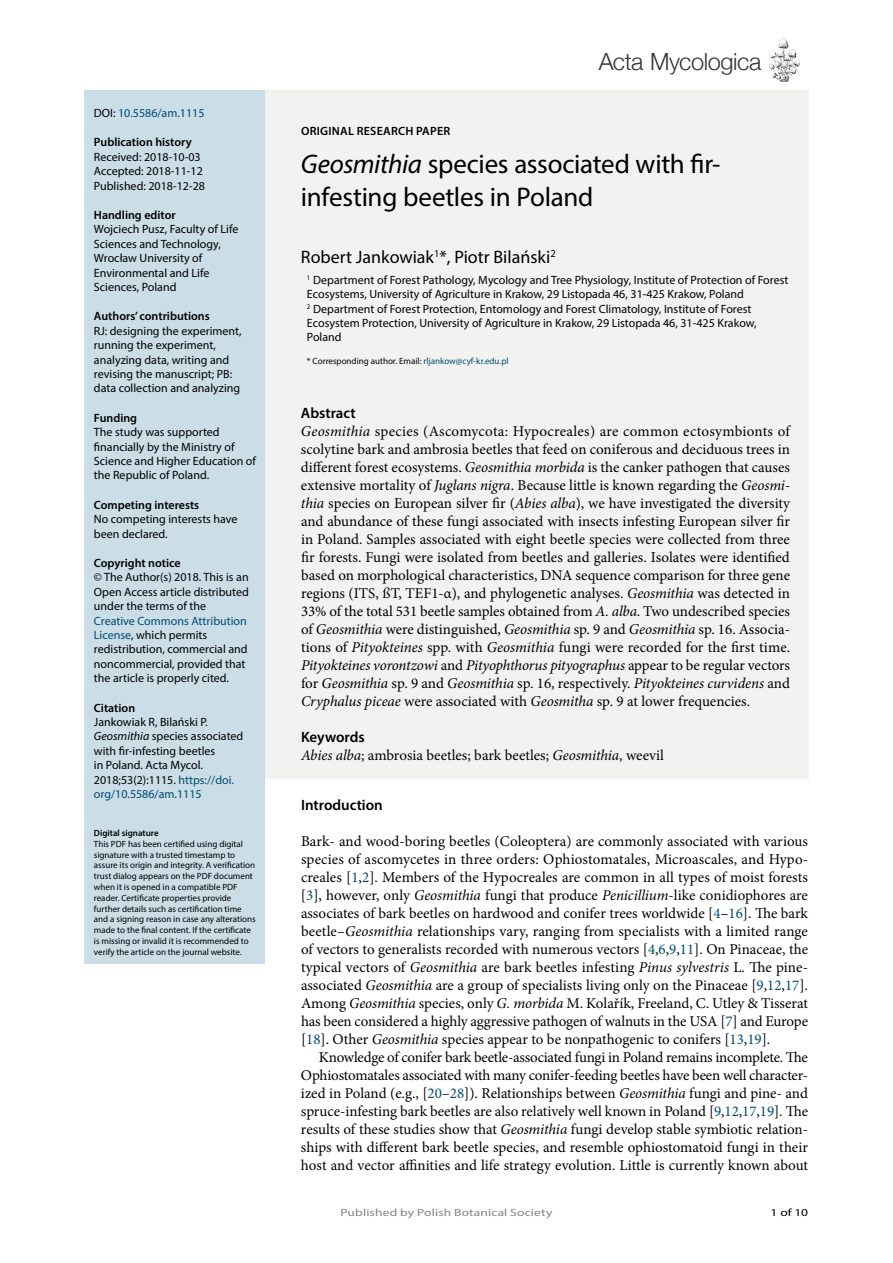
<style>
.page{position:relative;width:893px;height:1263px;background:#fff}
.page>*{position:absolute;margin:0;border:0;box-sizing:border-box;transform-origin:0 0}
.t1{font:27px/32.4px "Myriad Pro";letter-spacing:-.01em;color:#000}
.t2{font:300 23.55px "Helvetica Neue";letter-spacing:-.02em;color:#333}
.Authors{font:18px "Myriad Pro";color:#000}
.Body_text{font:15px/18px "Minion Pro";color:#000;text-align:justify}
.Body_text___first_li{font:15px/18px "Minion Pro";color:#000;text-align:justify}
.Keywords{font:15px "Minion Pro";color:#000}
.t3{font:600 15px "Myriad Pro";color:#000}
.Body_text-2{font:12px/14.4px "Myriad Pro";color:#000}
.Affiliations{font:12px/14.4px "Myriad Pro";color:#000}
.Article_type{font:600 12px "Myriad Pro";color:#000}
.Article_type-2{font:600 12px "Myriad Pro";letter-spacing:.02em;color:#000}
.Body_text-3{font:12px "Myriad Pro";color:#004b6f}
.t4{font:10.5px "Myriad Pro Regular 2";letter-spacing:.01em;color:#828282;scale:1.28 1}
.t5{font:10.5px "Myriad Pro";color:#000;scale:1.28 1}
.Body_text-4{font:9px/10.8px "Myriad Pro";color:#000}
.Corresponding_author{font:9px "Myriad Pro";color:#000}
.t6{font:600 9px "Myriad Pro";color:#000}
.s1{color:#000}
.s2{color:#004b6f}
.s3{font-style:italic}
</style>
<div class="page">
<svg style="left:769px;top:38px;width:31px;height:44px"></svg>
<div style="left:265px;top:90px;width:543px;height:688px;background:#f2f2f1"></div>
<div style="left:85px;top:90px;width:180px;height:874px;background:#cbdde7"></div>
<p class="Body_text-3" style="left:94px;top:106px;width:112px"><span class="s1">DOI:</span> 10.5586/am.1115</p>
<p class="Article_type" style="left:94px;top:135px;width:99px">Publication history</p>
<p class="Body_text-2" style="left:94px;top:149px;width:108px">Received: 2018-10-03</p>
<p class="Body_text-2" style="left:94px;top:164px;width:110px">Accepted: 2018-11-12</p>
<p class="Body_text-2" style="left:94px;top:178px;width:113px">Published: 2018-12-28</p>
<p class="Article_type" style="left:94px;top:207px;width:83px">Handling editor</p>
<p class="Body_text-2" style="left:94px;top:222px;width:146px">Wojciech Pusz, Faculty of Life<br>Sciences and Technology,<br>Wrocław University of<br>Environmental and Life<br>Sciences, Poland</p>
<p class="Article_type" style="left:94px;top:309px;width:117px">Authors’ contributions</p>
<p class="Body_text-2" style="left:94px;top:323px;width:149px">RJ: designing the experiment, running the experiment, analyzing data, writing and revising the manuscript; PB: data collection and analyzing</p>
<p class="Article_type" style="left:94px;top:410px;width:45px">Funding</p>
<p class="Body_text-2" style="left:94px;top:425px;width:164px">The study was supported financially by the Ministry of<br>Science and Higher Education of the Republic of Poland.</p>
<p class="Article_type" style="left:94px;top:497px;width:107px">Competing interests</p>
<p class="Body_text-2" style="left:94px;top:512px;width:145px">No competing interests have been declared.</p>
<p class="Article_type" style="left:94px;top:555px;width:88px">Copyright notice</p>
<p class="Body_text-2" style="left:94px;top:570px;width:156px">© The Author(s) 2018. This is an<br>Open Access article distributed under the terms of the<br><span class="s2">Creative Commons Attribution<br>License</span>, which permits redistribution, commercial and noncommercial, provided that the article is properly cited.</p>
<p class="Article_type" style="left:94px;top:700px;width:43px">Citation</p>
<p class="Body_text-2" style="left:94px;top:715px;width:151px">Jankowiak R, Bilański P.<br><span class="s3">Geosmithia</span> species associated with fir-infesting beetles<br>in Poland. Acta Mycol.<br>2018;53(2):1115. <span class="s2">https://doi. org/10.5586/am.1115</span></p>
<p class="t6" style="left:94px;top:827px;width:66px">Digital signature</p>
<p class="Body_text-4" style="left:94px;top:838px;width:163px">This PDF has been certified using digital signature with a trusted timestamp to assure its origin and integrity. A verification trust dialog appears on the PDF document when it is opened in a compatible PDF reader. Certificate properties provide further details such as certification time and a signing reason in case any alterations made to the final content. If the certificate is missing or invalid it is recommended to verify the article on the journal website.</p>
<h2 class="t2" style="left:599px;top:43px;width:164px">Acta Mycologica</h2>
<p class="Article_type-2" style="left:301px;top:123px;width:151px">ORIGINAL RESEARCH PAPER</p>
<p class="t1" style="left:301px;top:148px;width:421px"><span class="s3">Geosmithia</span> species associated with fir&shy;infesting beetles in Poland</p>
<p class="Authors" style="left:301px;top:246px;width:256px">Robert Jankowiak<sup>1</sup>*, Piotr Bilański<sup>2</sup></p>
<p class="Affiliations" style="left:307px;top:272px;width:483px"><sup>1</sup> Department of Forest Pathology, Mycology and Tree Physiology, Institute of Protection of Forest<br>Ecosystems, University of Agriculture in Krakow, 29 Listopada 46, 31-425 Krakow, Poland</p>
<p class="Affiliations" style="left:307px;top:301px;width:451px"><sup>2</sup> Department of Forest Protection, Entomology and Forest Climatology, Institute of Forest<br>Ecosystem Protection, University of Agriculture in Krakow, 29 Listopada 46, 31-425 Krakow,<br>Poland</p>
<p class="Corresponding_author" style="left:307px;top:356px;width:203px">* Corresponding author. Email: <span class="s2">rljankow@cyf-kr.edu.pl</span></p>
<p class="t3" style="left:301px;top:404px;width:56px">Abstract</p>
<p class="Body_text" style="left:301px;top:422px;width:491px"><span class="s3">Geosmithia</span> species (Ascomycota: Hypocreales) are common ectosymbionts of scolytine bark and ambrosia beetles that feed on coniferous and deciduous trees in different forest ecosystems. <span class="s3">Geosmithia morbida</span> is the canker pathogen that causes extensive mortality of <span class="s3">Juglans nigra</span>. Because little is known regarding the <span class="s3">Geosmi&shy;thia</span> species on European silver fir (<span class="s3">Abies alba</span>), we have investigated the diversity and abundance of these fungi associated with insects infesting European silver fir in Poland. Samples associated with eight beetle species were collected from three fir forests. Fungi were isolated from beetles and galleries. Isolates were identified based on morphological characteristics, DNA sequence comparison for three gene regions (ITS, ßT, TEF1-α), and phylogenetic analyses. <span class="s3">Geosmithia</span> was detected in 33% of the total 531 beetle samples obtained from <span class="s3">A. alba</span>. Two undescribed species of <span class="s3">Geosmithia</span> were distinguished, <span class="s3">Geosmithia</span> sp. 9 and <span class="s3">Geosmithia</span> sp. 16. Associa&shy;tions of <span class="s3">Pityokteines</span> spp. with <span class="s3">Geosmithia</span> fungi were recorded for the first time.<br><span class="s3">Pityokteines vorontzowi</span> and <span class="s3">Pityophthorus pityographus</span> appear to be regular vectors for <span class="s3">Geosmithia</span> sp. 9 and <span class="s3">Geosmithia</span> sp. 16, respectively. <span class="s3">Pityokteines curvidens</span> and <span class="s3">Cryphalus piceae</span> were associated with <span class="s3">Geosmitha</span> sp. 9 at lower frequencies.</p>
<p class="t3" style="left:301px;top:728px;width:65px">Keywords</p>
<p class="Keywords" style="left:301px;top:745px;width:365px"><span class="s3">Abies alba</span>; ambrosia beetles; bark beetles; <span class="s3">Geosmithia</span>, weevil</p>
<p class="t3" style="left:301px;top:795px;width:83px">Introduction</p>
<p class="Body_text" style="left:301px;top:832px;width:509px">Bark- and wood-boring beetles (Coleoptera) are commonly associated with various species of ascomycetes in three orders: Ophiostomatales, Microascales, and Hypo&shy;creales [<span class="s2">1</span>,<span class="s2">2</span>]. Members of the Hypocreales are common in all types of moist forests [<span class="s2">3</span>], however, only <span class="s3">Geosmithia</span> fungi that produce <span class="s3">Penicillium</span>-like conidiophores are associates of bark beetles on hardwood and conifer trees worldwide [<span class="s2">4</span>–<span class="s2">16</span>]. The bark beetle–<span class="s3">Geosmithia</span> relationships vary, ranging from specialists with a limited range of vectors to generalists recorded with numerous vectors [<span class="s2">4</span>,<span class="s2">6</span>,<span class="s2">9</span>,<span class="s2">11</span>]. On Pinaceae, the typical vectors of <span class="s3">Geosmithia</span> are bark beetles infesting <span class="s3">Pinus sylvestris</span> L. The pine&shy;associated <span class="s3">Geosmithia</span> are a group of specialists living only on the Pinaceae [<span class="s2">9</span>,<span class="s2">12</span>,<span class="s2">17</span>].<br>Among <span class="s3">Geosmithia</span> species, only <span class="s3">G. morbida</span> M. Kolařík, Freeland, C. Utley &amp; Tisserat has been considered a highly aggressive pathogen of walnuts in the USA [<span class="s2">7</span>] and Europe [<span class="s2">18</span>]. Other <span class="s3">Geosmithia</span> species appear to be nonpathogenic to conifers [<span class="s2">13</span>,<span class="s2">19</span>].</p>
<p class="Body_text___first_li" style="left:301px;top:1048px;width:509px;text-indent:18px">Knowledge of conifer bark beetle-associated fungi in Poland remains incomplete. The Ophiostomatales associated with many conifer-feeding beetles have been well character&shy;ized in Poland (e.g., [<span class="s2">20</span>–<span class="s2">28</span>]). Relationships between <span class="s3">Geosmithia</span> fungi and pine- and spruce-infesting bark beetles are also relatively well known in Poland [<span class="s2">9</span>,<span class="s2">12</span>,<span class="s2">17</span>,<span class="s2">19</span>]. The results of these studies show that <span class="s3">Geosmithia</span> fungi develop stable symbiotic relation&shy;ships with different bark beetle species, and resemble ophiostomatoid fungi in their host and vector affinities and life strategy evolution. Little is currently known about</p>
<p class="t4" style="left:340px;top:1205px;width:167px">Published by Polish Botanical Society</p>
<p class="t5" style="left:771px;top:1205px;width:31px">1 of 10</p>
</div>
